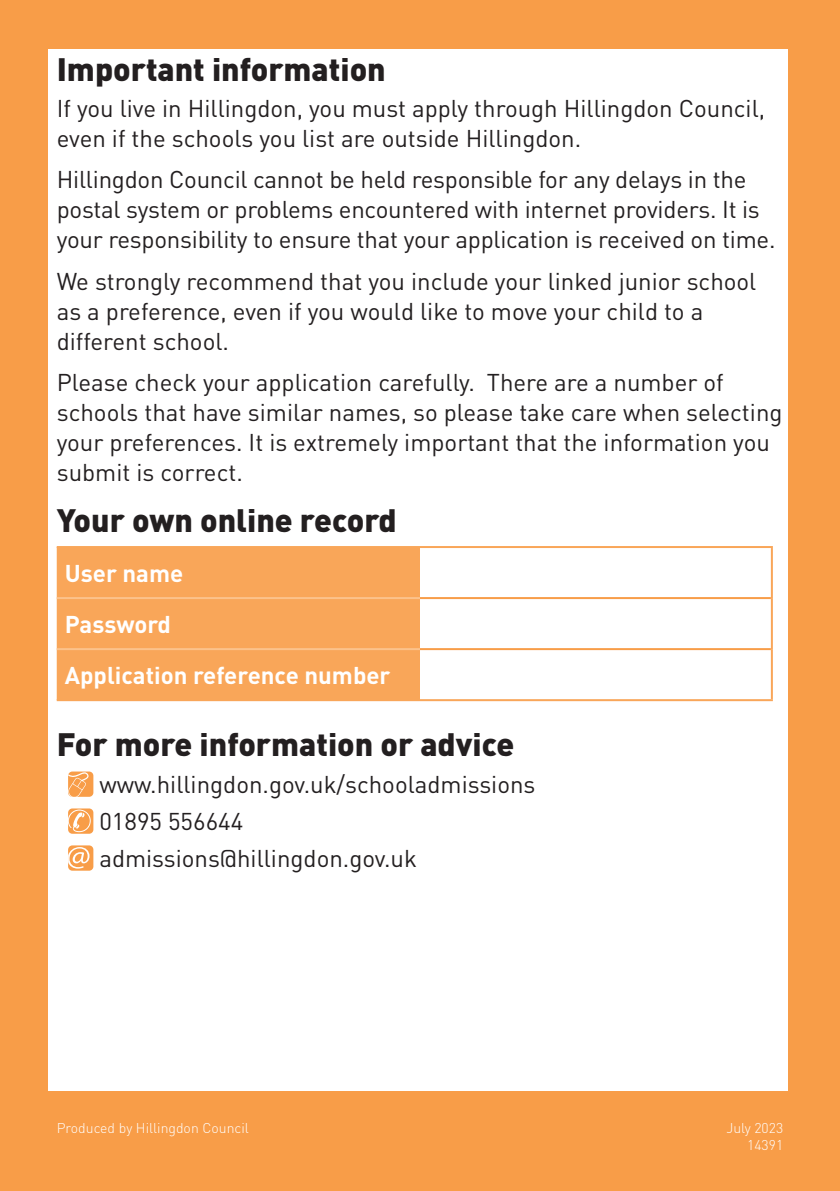
<style>
.page{position:relative;width:840px;height:1191px;background:#fff}
.page>*{position:absolute;margin:0;border:0;box-sizing:border-box;transform-origin:0 0}
.Heading{font:900 32px "DINOT";color:#231f20}
.Body_text{font:24px/30px "DINOT";color:#231f20}
.Contact_details{font:24px "DINOT";color:#231f20}
.Sub_sub_heading{font:700 24px "DINOT";color:#fff}
.t1{font:300 14px "DINOT";color:#fff}
</style>
<div class="page">
<div style="left:0;top:0;width:839px;height:1191px;background:#f89d48"></div>
<div style="left:48px;top:49px;width:739px;height:1041px;background:#fff"></div>
<div style="left:57px;top:548px;width:363px;height:151px;background:#f9a659"></div>
<svg style="left:420px;top:599px;width:350px;height:52px"></svg>
<hr style="left:420px;top:546px;width:352px;height:2px;background:#f9a659">
<hr style="left:770px;top:548px;width:2px;height:50px;background:#f9a659">
<hr style="left:770px;top:598px;width:2px;height:51px;background:#f9a659">
<hr style="left:770px;top:649px;width:2px;height:50px;background:#f9a659">
<hr style="left:420px;top:699px;width:352px;height:2px;background:#f9a659">
<hr style="left:420px;top:597px;width:350px;height:2px;background:#f89d48">
<hr style="left:420px;top:648px;width:350px;height:2px;background:#f89d48">
<hr style="left:57px;top:546px;width:363px;height:2px;background:#f9a659">
<hr style="left:57px;top:699px;width:363px;height:2px;background:#f9a659">
<hr style="left:57px;top:597px;width:363px;height:2px;background:#fcc28b">
<hr style="left:57px;top:648px;width:363px;height:2px;background:#fcc28b">
<div style="left:68px;top:771px;width:25px;height:26px;background:#f89d48;border-radius:4px"></div>
<svg style="left:68px;top:771px;width:21px;height:26px"></svg>
<div style="left:68px;top:808px;width:25px;height:25px;background:#f89d48;border-radius:4px"></div>
<svg style="left:68px;top:809px;width:23px;height:23px"></svg>
<div style="left:68px;top:845px;width:25px;height:25px;background:#f89d48;border-radius:4px"></div>
<svg style="left:68px;top:847px;width:21px;height:21px"></svg>
<p class="Heading" style="left:57px;top:48px;width:330px">Important information</p>
<p class="Body_text" style="left:57px;top:92px;width:709px">If you live in Hillingdon, you must apply through Hillingdon Council, even if the schools you list are outside Hillingdon.</p>
<p class="Body_text" style="left:57px;top:164px;width:720px">Hillingdon Council cannot be held responsible for any delays in the postal system or problems encountered with internet providers. It is your responsibility to ensure that your application is received on time.</p>
<p class="Body_text" style="left:57px;top:265px;width:700px">We strongly recommend that you include your linked junior school as a preference, even if you would like to move your child to a different school.</p>
<p class="Body_text" style="left:57px;top:366px;width:726px">Please check your application carefully. There are a number of schools that have similar names, so please take care when selecting your preferences. It is extremely important that the information you submit is correct.</p>
<p class="Heading" style="left:57px;top:499px;width:341px">Your own online record</p>
<p class="Sub_sub_heading" style="left:65px;top:557px;width:120px">User name</p>
<p class="Sub_sub_heading" style="left:65px;top:608px;width:108px">Password</p>
<p class="Sub_sub_heading" style="left:65px;top:659px;width:327px">Application reference number</p>
<p class="Heading" style="left:57px;top:722px;width:459px">For more information or advice</p>
<p class="Contact_details" style="left:99px;top:768px;width:437px">www.hillingdon.gov.uk/schooladmissions</p>
<p class="Contact_details" style="left:99px;top:804px;width:145px">01895 556644</p>
<p class="Contact_details" style="left:99px;top:841px;width:319px">admissions@hillingdon.gov.uk</p>
<p class="t1" style="left:57px;top:1118px;width:193px">Produced by Hillingdon Council</p>
<p class="t1" style="left:726px;top:1118px;width:58px">July 2023</p>
<p class="t1" style="left:746px;top:1135px;width:37px">14391</p>
</div>
